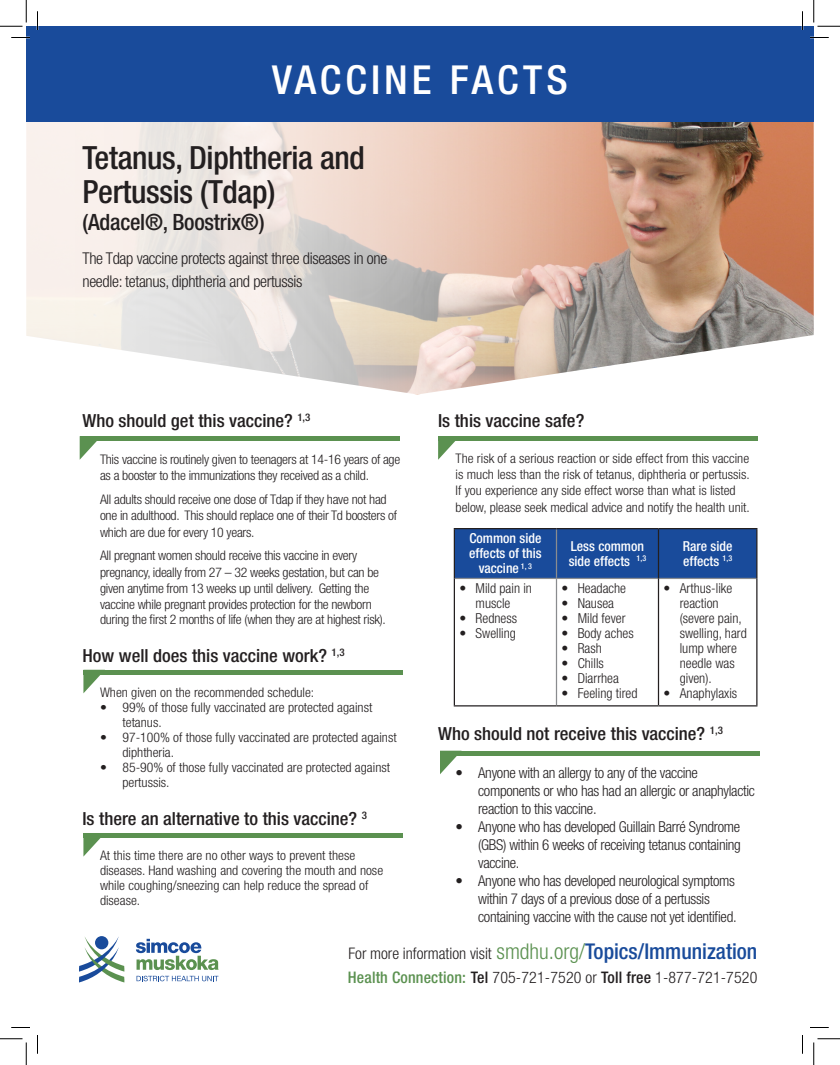
<style>
.page{position:relative;width:840px;height:1065px;background:#fff}
.page>*{position:absolute;margin:0;border:0;box-sizing:border-box;transform-origin:0 0}
.H1_Gray_Titles{font:500 condensed 40px "Helvetica Neue LT Std";letter-spacing:.095em;color:#fff}
.t1{font:500 condensed 32px/33.8px "Helvetica Neue LT Std";letter-spacing:-.01em;color:#231f20}
.t2{font:500 condensed 22.5px "Helvetica Neue LT Std";letter-spacing:-.01em;color:#231f20}
.t3{font:500 condensed 18px "Helvetica Neue LT Std";color:#231f20;scale:1.04 1}
.t4{font:500 condensed 18px "Helvetica Neue LT Std";color:#242021;scale:1.04 1}
.t5{font:300 condensed 16.25px/22.5px "Helvetica Neue LT Std";letter-spacing:-.02em;color:#231f20}
.t6{font:300 condensed 16px/23.2px "Helvetica Neue LT Std";color:#231f20}
.t7{font:300 condensed 15px/18px "Helvetica Neue LT Std";letter-spacing:-.02em;color:#231f20}
.t8{font:300 condensed 13.75px/15px "Helvetica Neue LT Std";color:#231f20;text-align:center}
.t9{font:500 condensed 13.75px/15px "Helvetica Neue LT Std";color:#fff}
.t10{font:300 condensed 13.25px/15px "Helvetica Neue LT Std";color:#231f20;scale:1.04 1}
.t11{font:300 condensed 13.25px/16.2px "Helvetica Neue LT Std";letter-spacing:-.02em;color:#242021;scale:1.04 1}
.s1{font-size:21.75px;color:#5b9150}
.s2{font-weight:500;font-size:21.75px;color:#194b9b}
.s3{font-weight:500;color:#5b9150}
.s4{font-weight:500}
</style>
<div class="page">
<img style="left:705px;top:122px;width:109px;height:230px">
<svg style="left:26px;top:122px;width:679px;height:272px"></svg>
<div style="left:26px;top:26px;width:788px;height:96px;background:#194b9b"></div>
<svg style="left:136px;top:939px;width:83px;height:31px"></svg>
<svg style="left:137px;top:976px;width:81px;height:5px"></svg>
<svg style="left:79px;top:936px;width:45px;height:47px"></svg>
<div style="left:80px;top:436px;width:320px;height:5px;background:#5b9150"></div>
<svg style="left:80px;top:441px;width:17px;height:19px"></svg>
<div style="left:438px;top:436px;width:320px;height:5px;background:#5b9150"></div>
<svg style="left:438px;top:441px;width:17px;height:19px"></svg>
<div style="left:83px;top:670px;width:320px;height:5px;background:#5b9150"></div>
<svg style="left:83px;top:675px;width:17px;height:18px"></svg>
<div style="left:83px;top:833px;width:320px;height:5px;background:#5b9150"></div>
<svg style="left:83px;top:838px;width:18px;height:19px"></svg>
<div style="left:455px;top:529px;width:301px;height:49px;background:#194b9b"></div>
<hr style="left:556px;top:529px;width:1px;height:49px;background:#8a8c8f">
<hr style="left:455px;top:578px;width:101px;height:1px;background:#8a8c8f">
<hr style="left:557px;top:578px;width:101px;height:1px;background:#8a8c8f">
<hr style="left:556px;top:579px;width:1px;height:126px;background:#8a8c8f">
<hr style="left:659px;top:578px;width:97px;height:1px;background:#8a8c8f">
<hr style="left:454px;top:528px;width:102px;height:1px;background:#231f20">
<hr style="left:454px;top:529px;width:1px;height:49px;background:#231f20">
<hr style="left:557px;top:528px;width:101px;height:1px;background:#231f20">
<hr style="left:658px;top:528px;width:99px;height:1px;background:#231f20">
<hr style="left:658px;top:529px;width:1px;height:49px;background:#231f20">
<hr style="left:756px;top:529px;width:2px;height:49px;background:#231f20">
<hr style="left:454px;top:578px;width:1px;height:127px;background:#231f20">
<hr style="left:658px;top:578px;width:1px;height:127px;background:#231f20">
<hr style="left:756px;top:578px;width:2px;height:127px;background:#231f20">
<hr style="left:454px;top:705px;width:102px;height:2px;background:#231f20">
<hr style="left:557px;top:705px;width:101px;height:2px;background:#231f20">
<hr style="left:658px;top:705px;width:99px;height:2px;background:#231f20">
<div style="left:440px;top:751px;width:320px;height:5px;background:#5b9150"></div>
<svg style="left:440px;top:756px;width:17px;height:18px"></svg>
<svg style="left:11px;top:37px;width:19px;height:1px"></svg>
<svg style="left:810px;top:37px;width:19px;height:1px"></svg>
<svg style="left:11px;top:1027px;width:19px;height:1px"></svg>
<svg style="left:810px;top:1027px;width:19px;height:1px"></svg>
<svg style="left:37px;top:11px;width:1px;height:19px"></svg>
<svg style="left:37px;top:1035px;width:1px;height:19px"></svg>
<svg style="left:802px;top:11px;width:1px;height:19px"></svg>
<svg style="left:802px;top:1035px;width:1px;height:19px"></svg>
<svg style="left:0;top:0;width:27px;height:27px"></svg>
<svg style="left:0;top:1039px;width:27px;height:26px"></svg>
<svg style="left:814px;top:0;width:26px;height:27px"></svg>
<svg style="left:814px;top:1039px;width:26px;height:26px"></svg>
<h1 class="H1_Gray_Titles" style="left:272px;top:56px;width:297px">VACCINE FACTS</h1>
<p class="t1" style="left:82px;top:140px;width:284px">Tetanus, Diphtheria and<br>Pertussis (Tdap)</p>
<p class="t2" style="left:82px;top:209px;width:184px">(Adacel®, Boostrix®)</p>
<p class="t5" style="left:82px;top:247px;width:306px">The Tdap vaccine protects against three diseases in one needle: tetanus, diphtheria and pertussis</p>
<p class="t3" style="left:82px;top:410px;width:221px">Who should get this vaccine? <sup>1,3</sup></p>
<p class="t11" style="left:100px;top:451px;width:290px">This vaccine is routinely given to teenagers at 14-16 years of age as a booster to the immunizations they received as a child.</p>
<p class="t11" style="left:100px;top:491px;width:287px">All adults should receive one dose of Tdap if they have not had one in adulthood. This should replace one of their Td boosters of which are due for every 10 years.</p>
<p class="t11" style="left:100px;top:547px;width:270px">All pregnant women should receive this vaccine in every pregnancy, ideally from 27 – 32 weeks gestation, but can be given anytime from 13 weeks up until delivery. Getting the vaccine while pregnant provides protection for the newborn</p>
<p class="t11" style="left:100px;top:611px;width:276px">during the first 2 months of life (when they are at highest risk).</p>
<p class="t4" style="left:82px;top:644px;width:254px">How well does this vaccine work? <sup>1,3</sup></p>
<p class="t10" style="left:100px;top:685px;width:208px">When given on the recommended schedule:</p>
<p class="t10" style="left:122px;top:700px;width:242px;text-indent:-22px">• 99% of those fully vaccinated are protected against tetanus.</p>
<p class="t10" style="left:122px;top:730px;width:265px;text-indent:-22px">• 97-100% of those fully vaccinated are protected against diphtheria.</p>
<p class="t10" style="left:122px;top:760px;width:259px;text-indent:-22px">• 85-90% of those fully vaccinated are protected against pertussis.</p>
<p class="t3" style="left:82px;top:807px;width:275px">Is there an alternative to this vaccine? <sup>3</sup></p>
<p class="t10" style="left:100px;top:848px;width:274px">At this time there are no other ways to prevent these diseases. Hand washing and covering the mouth and nose while coughing/sneezing can help reduce the spread of disease.</p>
<p class="t3" style="left:438px;top:410px;width:142px">Is this vaccine safe?</p>
<p class="t10" style="left:456px;top:450px;width:284px;line-height:16.2px">The risk of a serious reaction or side effect from this vaccine is much less than the risk of tetanus, diphtheria or pertussis.<br>If you experience any side effect worse than what is listed below, please seek medical advice and notify the health unit.</p>
<p class="t9" style="left:469px;top:531px;width:74px;text-align:center">Common side effects of this vaccine <sup>1,</sup> <sup>3</sup></p>
<p class="t9" style="left:569px;top:538px;width:79px">Less common side effects <sup>1,3</sup></p>
<p class="t9" style="left:683px;top:538px;width:51px">Rare side effects <sup>1,3</sup></p>
<p class="t8" style="left:459px;top:581px;width:74px">• Mild pain in muscle</p>
<p class="t8" style="left:459px;top:611px;width:59px">• Redness</p>
<p class="t8" style="left:459px;top:626px;width:58px">• Swelling</p>
<p class="t8" style="left:562px;top:581px;width:66px">• Headache</p>
<p class="t8" style="left:562px;top:596px;width:54px">• Nausea</p>
<p class="t8" style="left:562px;top:611px;width:66px">• Mild fever</p>
<p class="t8" style="left:562px;top:626px;width:74px">• Body aches</p>
<p class="t8" style="left:562px;top:641px;width:42px">• Rash</p>
<p class="t8" style="left:562px;top:656px;width:44px">• Chills</p>
<p class="t8" style="left:562px;top:671px;width:59px">• Diarrhea</p>
<p class="t8" style="left:562px;top:686px;width:78px">• Feeling tired</p>
<p class="t8" style="left:680px;top:581px;width:69px;text-align:left;text-indent:-16px">• Arthus-like reaction (severe pain, swelling, hard lump where needle was given).</p>
<p class="t8" style="left:663px;top:686px;width:75px">• Anaphylaxis</p>
<p class="t3" style="left:438px;top:722px;width:275px">Who should not receive this vaccine? <sup>1,3</sup></p>
<p class="t7" style="left:478px;top:764px;width:278px;text-indent:-22px">• Anyone with an allergy to any of the vaccine components or who has had an allergic or anaphylactic reaction to this vaccine.</p>
<p class="t7" style="left:478px;top:818px;width:264px;text-align:justify;text-indent:-22px">• Anyone who has developed Guillain Barré Syndrome (GBS) within 6 weeks of receiving tetanus containing vaccine.</p>
<p class="t7" style="left:478px;top:872px;width:260px;text-indent:-22px">• Anyone who has developed neurological symptoms within 7 days of a previous dose of a pertussis containing vaccine with the cause not yet identified.</p>
<p class="t6" style="left:348px;top:942px;width:411px">For more information visit <span class="s1">smdhu.org/</span><span class="s2">Topics/Immunization<br></span><span class="s3">Health Connection:</span> <span class="s4">Tel</span> 705-721-7520 or <span class="s4">Toll free</span> 1-877-721-7520</p>
</div>
